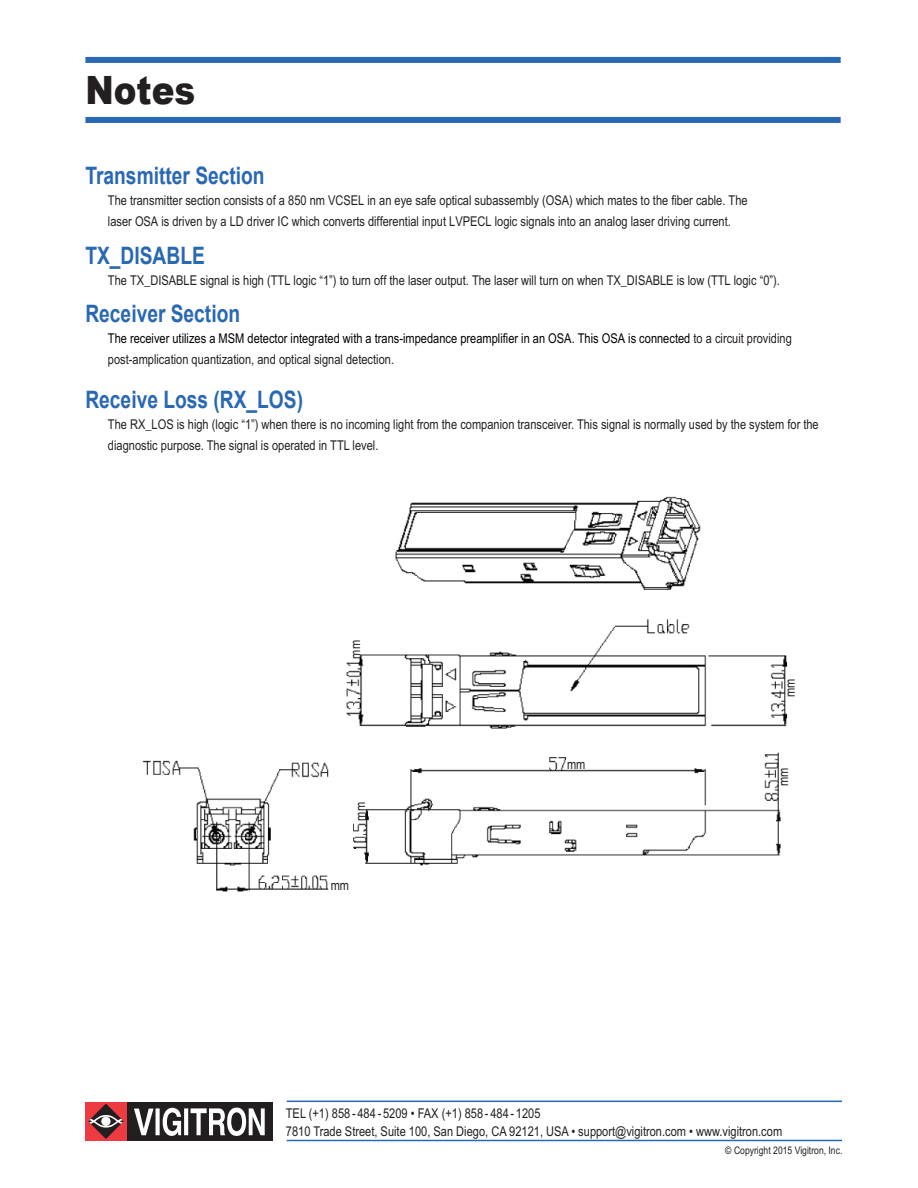
<style>
.page{position:relative;width:918px;height:1188px;background:#fff}
.page>*{position:absolute;margin:0;border:0;box-sizing:border-box;transform-origin:0 0}
.t1{font:900 39px "Arial";color:#231f20;scale:.87 1}
.t2{font:700 24px "Arial";color:#2968b3;scale:.8 1}
.t3{font:13.5px/21px "Arial Narrow";color:#231f20}
.t4{font:13.5px/21px "Arial Narrow";color:#000}
.t5{font:10.5px "Arial Narrow";color:#231f20}
.s1{color:#231f20}
</style>
<div class="page">
<div style="left:85px;top:117px;width:756px;height:6px;background:#2968b3"></div>
<div style="left:85px;top:57px;width:756px;height:6px;background:#2968b3"></div>
<hr style="left:287px;top:1140px;width:555px;height:1px;background:#2968b3">
<div style="left:127px;top:1102px;width:146px;height:39px;background:#231f20"></div>
<svg style="left:134px;top:1108px;width:131px;height:28px"></svg>
<div style="left:85px;top:1102px;width:42px;height:39px;background:#ee3a41"></div>
<svg style="left:88px;top:1104px;width:36px;height:35px"></svg>
<hr style="left:287px;top:1101px;width:555px;height:1px;background:#2968b3">
<img style="left:142px;top:496px;width:646px;height:396px">
<h1 class="t1" style="left:85px;top:62px;width:128px">Notes</h1>
<h2 class="t2" style="left:85px;top:160px;width:226px">Transmitter Section</h2>
<p class="t3" style="left:108px;top:190px;width:641px">The transmitter section consists of a 850 nm VCSEL in an eye safe optical subassembly (OSA) which mates to the fiber cable. The laser OSA is driven by a LD driver IC which converts differential input LVPECL logic signals into an analog laser driving current.</p>
<h2 class="t2" style="left:85px;top:239px;width:151px">TX_DISABLE</h2>
<p class="t3" style="left:108px;top:269px;width:674px">The TX_DISABLE signal is high (TTL logic “1”) to turn off the laser output. The laser will turn on when TX_DISABLE is low (TTL logic “0”).</p>
<h2 class="t2" style="left:85px;top:298px;width:195px">Receiver Section</h2>
<p class="t4" style="left:108px;top:328px;width:685px">The receiver utilizes a MSM detector integrated with a trans-impedance preamplifier in an OSA. This OSA is connected <span class="s1">to a circuit providing post-amplication quantization, and optical signal detection.</span></p>
<h2 class="t2" style="left:85px;top:383px;width:274px">Receive Loss (RX_LOS)</h2>
<p class="t3" style="left:108px;top:413px;width:712px">The RX_LOS is high (logic “1”) when there is no incoming light from the companion transceiver. This signal is normally used by the system for the diagnostic purpose. The signal is operated in TTL level.</p>
<p class="t3" style="left:345px;top:658px;width:20px;rotate:-90deg">mm</p>
<p class="t3" style="left:350px;top:820px;width:20px;rotate:-90deg">mm</p>
<p class="t3" style="left:331px;top:874px;width:20px">mm</p>
<p class="t3" style="left:567px;top:754px;width:20px">mm</p>
<p class="t3" style="left:780px;top:697px;width:20px;rotate:-90deg">mm</p>
<p class="t3" style="left:773px;top:786px;width:20px;rotate:-90deg">mm</p>
<p class="t3" style="left:286px;top:1104px;width:498px;line-height:18px">TEL (+1) 858 - 484 - 5209 • FAX (+1) 858 - 484 - 1205<br>7810 Trade Street, Suite 100, San Diego, CA 92121, USA • support@vigitron.com • www.vigitron.com</p>
<p class="t5" style="left:725px;top:1144px;width:119px">© Copyright 2015 Vigitron, Inc.</p>
</div>
